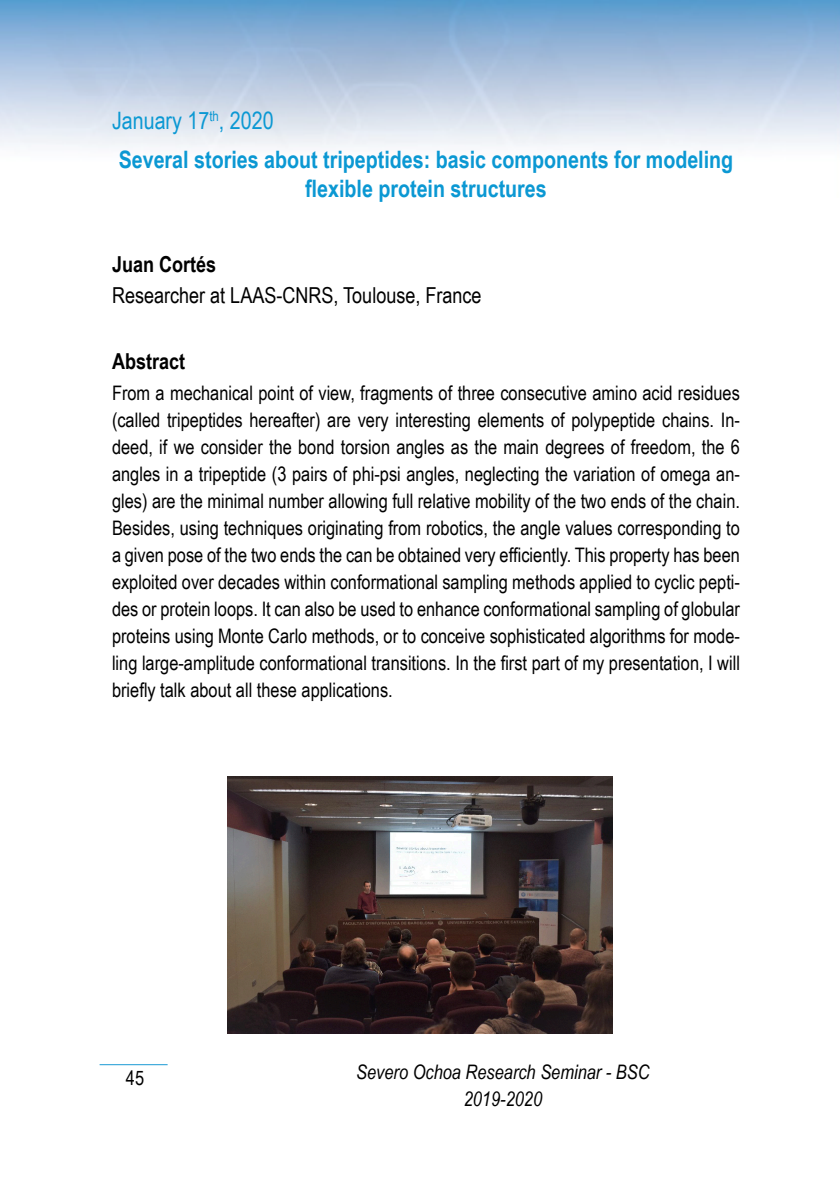
<style>
.page{position:relative;width:840px;height:1190px;background:#fff}
.page>*{position:absolute;margin:0;border:0;box-sizing:border-box;transform-origin:0 0}
.Títol_Abstract{font:700 24px/28.8px "Arial Narrow";color:#0b98d3;text-align:center}
.Data{font:24px "Arial Narrow";color:#0b98d3}
.Lloc{font:22px "Arial Narrow";color:#000}
.Nom{font:700 22px "Arial Narrow";color:#000}
.t1{font:20px/27px "Arial Narrow";color:#000;text-align:justify}
.t2{font:italic 20px/27px "Arial Narrow";color:#000;text-align:center}
</style>
<div class="page">
<img style="left:0;top:0;width:840px;height:148px">
<hr style="left:100px;top:1064px;width:68px;height:1px;background:#1999d4">
<img style="left:227px;top:777px;width:386px;height:257px">
<p class="Data" style="left:112px;top:103px;width:163px">January 17<sup>th</sup>, 2020</p>
<p class="Títol_Abstract" style="left:119px;top:144px;width:616px">Several stories about tripeptides: basic components for modeling flexible protein structures</p>
<p class="Nom" style="left:112px;top:248px;width:106px">Juan Cortés</p>
<p class="Lloc" style="left:112px;top:279px;width:371px">Researcher at LAAS-CNRS, Toulouse, France</p>
<p class="Nom" style="left:112px;top:345px;width:75px">Abstract</p>
<p class="t1" style="left:112px;top:379px;width:630px">From a mechanical point of view, fragments of three consecutive amino acid residues (called tripeptides hereafter) are very interesting elements of polypeptide chains. In&shy;deed, if we consider the bond torsion angles as the main degrees of freedom, the 6 angles in a tripeptide (3 pairs of phi-psi angles, neglecting the variation of omega an&shy;gles) are the minimal number allowing full relative mobility of the two ends of the chain.<br>Besides, using techniques originating from robotics, the angle values corresponding to a given pose of the two ends the can be obtained very efficiently. This property has been exploited over decades within conformational sampling methods applied to cyclic pepti&shy;des or protein loops. It can also be used to enhance conformational sampling of globular proteins using Monte Carlo methods, or to conceive sophisticated algorithms for mode&shy;ling large-amplitude conformational transitions. In the first part of my presentation, I will briefly talk about all these applications.</p>
<p class="t1" style="left:126px;top:1063px;width:20px">45</p>
<p class="t2" style="left:356px;top:1058px;width:295px">Severo Ochoa Research Seminar - BSC<br>2019-2020</p>
</div>
